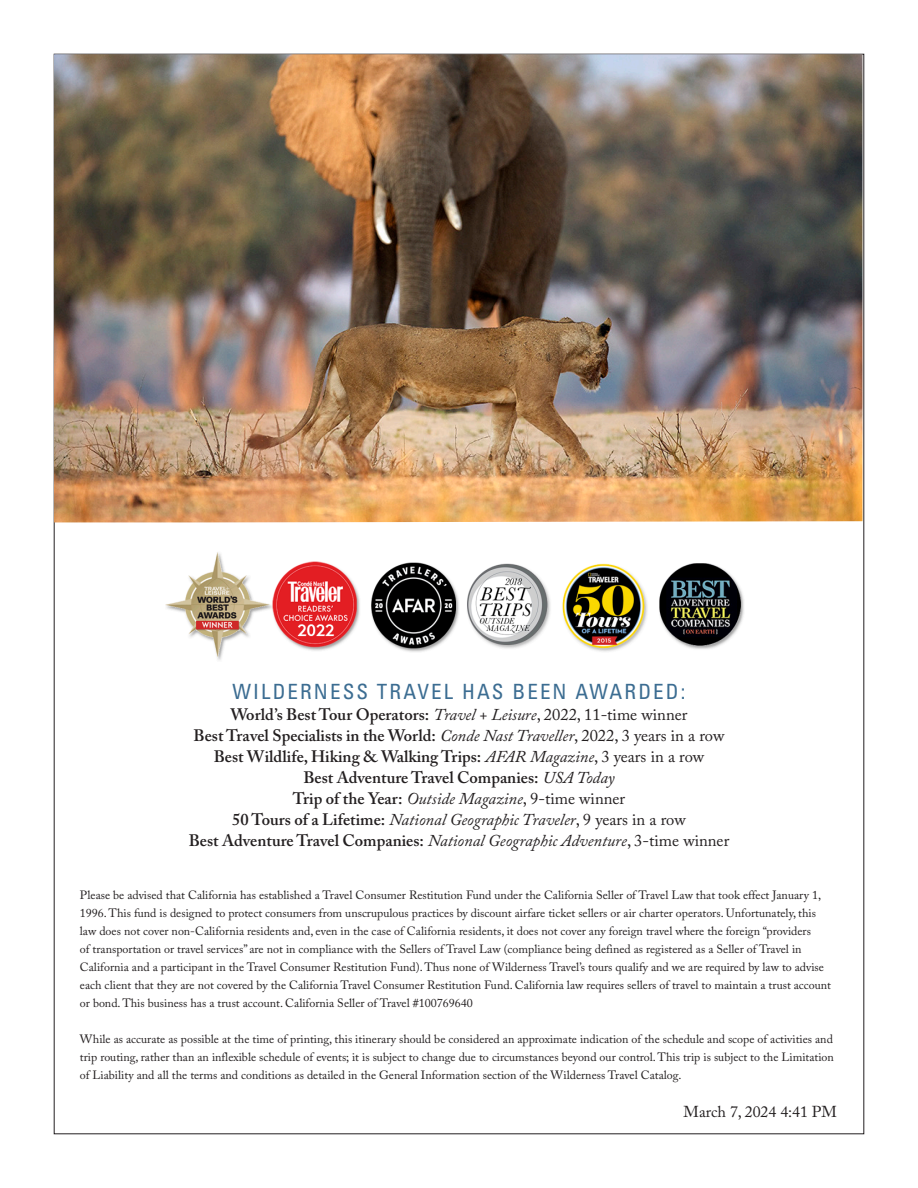
<style>
.page{position:relative;width:918px;height:1188px;background:#fff}
.page>*{position:absolute;margin:0;border:0;box-sizing:border-box;transform-origin:0 0}
.Itinerary_and_Departure_Notes_title{font:condensed 21px "Univers LT Std";letter-spacing:.1em;color:#3c6d92}
.body_text{font:600 16.5px "Adobe Caslon Pro";color:#231f20}
.body_text-2{font:italic 16.5px "Adobe Caslon Pro";color:#231f20}
.t1{font:15.75px "Adobe Caslon Pro";color:#231f20}
.t2{font:12px/18px "Adobe Caslon Pro";color:#231f20}
.s1{font-weight:400;font-style:italic}
.s2{font-weight:400}
.s3{font-weight:600;font-style:normal}
.s4{font-style:normal}
</style>
<div class="page">
<img style="left:54px;top:54px;width:808px;height:468px">
<img style="left:166px;top:552px;width:578px;height:108px">
<p class="Itinerary_and_Departure_Notes_title" style="left:233px;top:679px;width:454px">WILDERNESS TRAVEL HAS BEEN AWARDED:</p>
<p class="body_text" style="left:231px;top:705px;width:458px">World’s Best Tour Operators: <span class="s1">Travel + Leisure</span><span class="s2">, 2022, 11-time winner</span></p>
<p class="body_text" style="left:194px;top:726px;width:532px">Best Travel Specialists in the World: <span class="s1">Conde Nast Traveller</span><span class="s2">, 2022, 3 years in a row</span></p>
<p class="body_text" style="left:214px;top:747px;width:492px">Best Wildlife, Hiking &amp; Walking Trips: <span class="s1">AFAR Magazine</span><span class="s2">, 3 years in a row</span></p>
<p class="body_text" style="left:303px;top:768px;width:313px">Best Adventure Travel Companies: <span class="s1">USA Today</span></p>
<p class="body_text-2" style="left:293px;top:789px;width:334px"><span class="s3">Trip of the Year:</span> Outside Magazine<span class="s4">, 9-time winner</span></p>
<p class="body_text-2" style="left:232px;top:810px;width:455px"><span class="s3">50 Tours of a Lifetime:</span> National Geographic Traveler<span class="s4">, 9 years in a row</span></p>
<p class="body_text" style="left:189px;top:831px;width:542px">Best Adventure Travel Companies: <span class="s1">National Geographic Adventure</span><span class="s2">, 3-time winner</span></p>
<p class="t2" style="left:80px;top:886px;width:753px">Please be advised that California has established a Travel Consumer Restitution Fund under the California Seller of Travel Law that took effect January 1, 1996. This fund is designed to protect consumers from unscrupulous practices by discount airfare ticket sellers or air charter operators. Unfortunately, this law does not cover non-California residents and, even in the case of California residents, it does not cover any foreign travel where the foreign “providers<br>of transportation or travel services” are not in compliance with the Sellers of Travel Law (compliance being defined as registered as a Seller of Travel in California and a participant in the Travel Consumer Restitution Fund). Thus none of Wilderness Travel’s tours qualify and we are required by law to advise each client that they are not covered by the California Travel Consumer Restitution Fund. California law requires sellers of travel to maintain a trust account or bond. This business has a trust account. California Seller of Travel #100769640</p>
<p class="t2" style="left:80px;top:1030px;width:756px;text-align:justify">While as accurate as possible at the time of printing, this itinerary should be considered an approximate indication of the schedule and scope of activities and trip routing, rather than an inflexible schedule of events; it is subject to change due to circumstances beyond our control. This trip is subject to the Limitation of Liability and all the terms and conditions as detailed in the General Information section of the Wilderness Travel Catalog.</p>
<p class="t1" style="left:684px;top:1102px;width:155px">March 7, 2024 4:41 PM</p>
</div>
